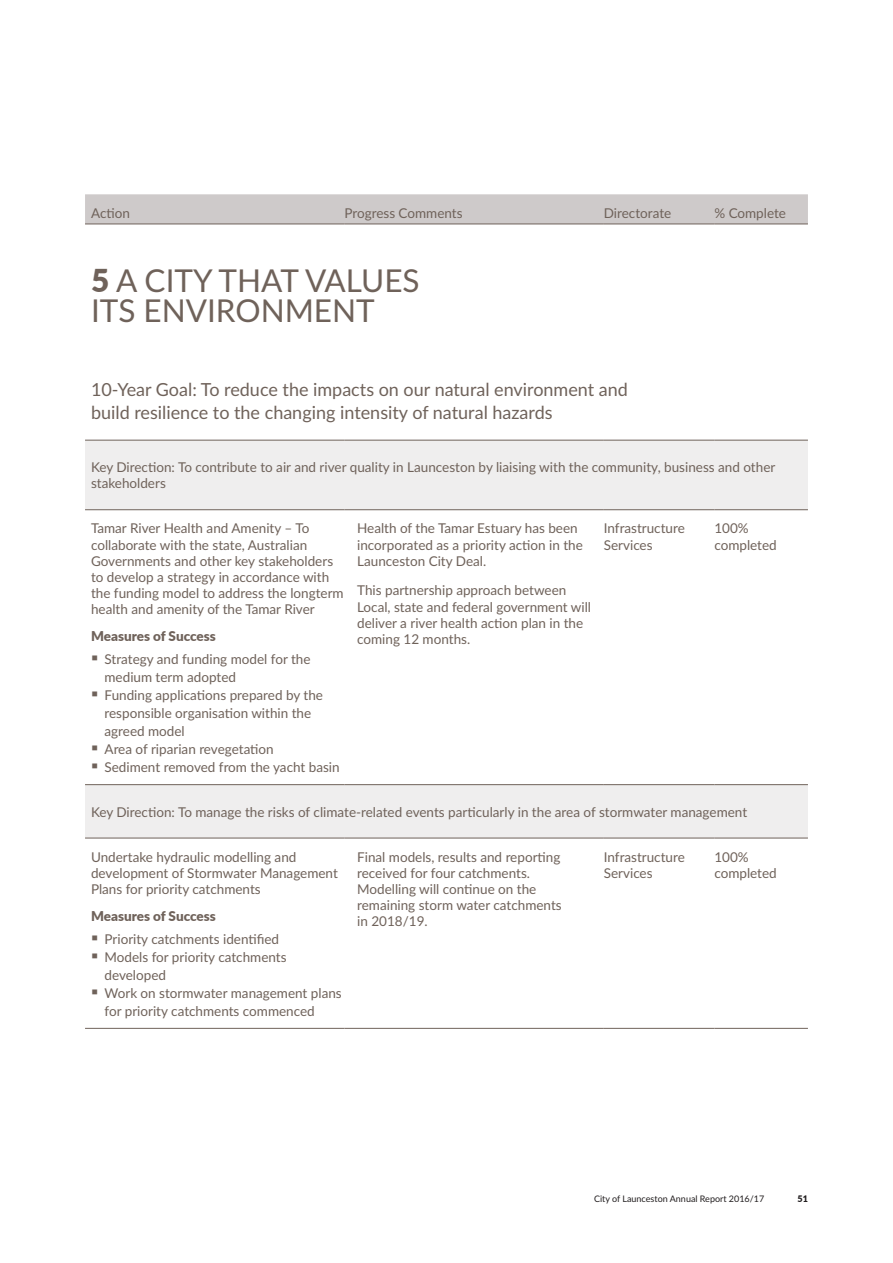
<style>
.page{position:relative;width:893px;height:1263px;background:#fff}
.page>*{position:absolute;margin:0;border:0;box-sizing:border-box;transform-origin:0 0}
.HEAD_2{font:31.5px/30px "Lato";color:#6f625a}
.HEAD_3{font:18px/22.5px "Lato";color:#6f625a}
.BODY_1{font:13.5px/16.2px "Lato";color:#6f625a}
.HEAD_4{font:900 13.5px "Lato";color:#6f625a}
.t1{font:9px "Lato";color:#231f20}
.t2{font:900 9px "Lato";color:#231f20}
.s1{font-weight:900}
.s2{font-size:18px}
</style>
<div class="page">
<div style="left:85px;top:194px;width:723px;height:30px;background:#cecaca"></div>
<svg style="left:85px;top:441px;width:723px;height:397px"></svg>
<hr style="left:85px;top:224px;width:259px;height:1px;background:#6f625a">
<hr style="left:344px;top:224px;width:260px;height:1px;background:#6f625a">
<hr style="left:604px;top:224px;width:110px;height:1px;background:#6f625a">
<hr style="left:714px;top:224px;width:94px;height:1px;background:#6f625a">
<hr style="left:85px;top:440px;width:259px;height:1px;background:#6f625a">
<hr style="left:344px;top:440px;width:260px;height:1px;background:#6f625a">
<hr style="left:604px;top:440px;width:110px;height:1px;background:#6f625a">
<hr style="left:714px;top:440px;width:94px;height:1px;background:#6f625a">
<hr style="left:85px;top:838px;width:259px;height:1px;background:#6f625a">
<hr style="left:344px;top:838px;width:260px;height:1px;background:#6f625a">
<hr style="left:604px;top:838px;width:110px;height:1px;background:#6f625a">
<hr style="left:714px;top:838px;width:94px;height:1px;background:#6f625a">
<hr style="left:85px;top:1028px;width:259px;height:1px;background:#6f625a">
<hr style="left:344px;top:1028px;width:260px;height:1px;background:#6f625a">
<hr style="left:604px;top:1028px;width:110px;height:1px;background:#6f625a">
<hr style="left:714px;top:1028px;width:94px;height:1px;background:#6f625a">
<hr style="left:85px;top:509px;width:259px;height:1px;background:#6f625a">
<hr style="left:344px;top:509px;width:260px;height:1px;background:#6f625a">
<hr style="left:604px;top:509px;width:110px;height:1px;background:#6f625a">
<hr style="left:714px;top:509px;width:94px;height:1px;background:#6f625a">
<hr style="left:85px;top:784px;width:259px;height:1px;background:#6f625a">
<hr style="left:344px;top:784px;width:260px;height:1px;background:#6f625a">
<hr style="left:604px;top:784px;width:110px;height:1px;background:#6f625a">
<hr style="left:714px;top:784px;width:94px;height:1px;background:#6f625a">
<p class="BODY_1" style="left:91px;top:204px;width:40px">Action</p>
<p class="BODY_1" style="left:344px;top:204px;width:120px">Progress Comments</p>
<p class="BODY_1" style="left:604px;top:204px;width:69px">Directorate</p>
<p class="BODY_1" style="left:714px;top:204px;width:73px">% Complete</p>
<p class="HEAD_2" style="left:91px;top:264px;width:330px"><span class="s1">5</span> A CITY THAT VALUES<br>ITS ENVIRONMENT</p>
<p class="HEAD_3" style="left:91px;top:378px;width:538px">10-Year Goal: To reduce the impacts on our natural environment and build resilience to the changing intensity of natural hazards</p>
<p class="BODY_1" style="left:91px;top:459px;width:686px">Key Direction: To contribute to air and river quality in Launceston by liaising with the community, business and other stakeholders</p>
<p class="BODY_1" style="left:91px;top:520px;width:254px">Tamar River Health and Amenity – To collaborate with the state, Australian Governments and other key stakeholders to develop a strategy in accordance with the funding model to address the longterm health and amenity of the Tamar River</p>
<p class="HEAD_4" style="left:91px;top:626px;width:126px">Measures of Success</p>
<p class="BODY_1" style="left:105px;top:649px;width:208px;line-height:18px;text-indent:-13px"><span class="s2">▪</span> Strategy and funding model for the medium term adopted</p>
<p class="BODY_1" style="left:105px;top:685px;width:220px;line-height:18px;text-indent:-13px"><span class="s2">▪</span> Funding applications prepared by the responsible organisation within the agreed model</p>
<p class="BODY_1" style="left:91px;top:740px;width:184px"><span class="s2">▪</span> Area of riparian revegetation</p>
<p class="BODY_1" style="left:91px;top:758px;width:250px"><span class="s2">▪</span> Sediment removed from the yacht basin</p>
<p class="BODY_1" style="left:357px;top:520px;width:227px">Health of the Tamar Estuary has been incorporated as a priority action in the<br>Launceston City Deal.</p>
<p class="BODY_1" style="left:357px;top:582px;width:235px">This partnership approach between Local, state and federal government will deliver a river health action plan in the coming 12 months.</p>
<p class="BODY_1" style="left:604px;top:520px;width:83px">Infrastructure<br>Services</p>
<p class="BODY_1" style="left:714px;top:520px;width:64px">100% completed</p>
<p class="BODY_1" style="left:91px;top:803px;width:658px">Key Direction: To manage the risks of climate-related events particularly in the area of stormwater management</p>
<p class="BODY_1" style="left:91px;top:848px;width:248px">Undertake hydraulic modelling and development of Stormwater Management<br>Plans for priority catchments</p>
<p class="HEAD_4" style="left:91px;top:906px;width:126px">Measures of Success</p>
<p class="BODY_1" style="left:91px;top:930px;width:190px"><span class="s2">▪</span> Priority catchments identified</p>
<p class="BODY_1" style="left:105px;top:947px;width:184px;line-height:18px;text-indent:-13px"><span class="s2">▪</span> Models for priority catchments developed</p>
<p class="BODY_1" style="left:105px;top:983px;width:239px;line-height:18px;text-indent:-13px"><span class="s2">▪</span> Work on stormwater management plans for priority catchments commenced</p>
<p class="BODY_1" style="left:357px;top:848px;width:206px">Final models, results and reporting received for four catchments.<br>Modelling will continue on the remaining storm water catchments in 2018/19.</p>
<p class="BODY_1" style="left:604px;top:848px;width:83px">Infrastructure<br>Services</p>
<p class="BODY_1" style="left:714px;top:848px;width:64px">100% completed</p>
<p class="t1" style="left:594px;top:1192px;width:172px">City of Launceston Annual Report 2016/17</p>
<p class="t2" style="left:797px;top:1192px;width:12px">51</p>
</div>
